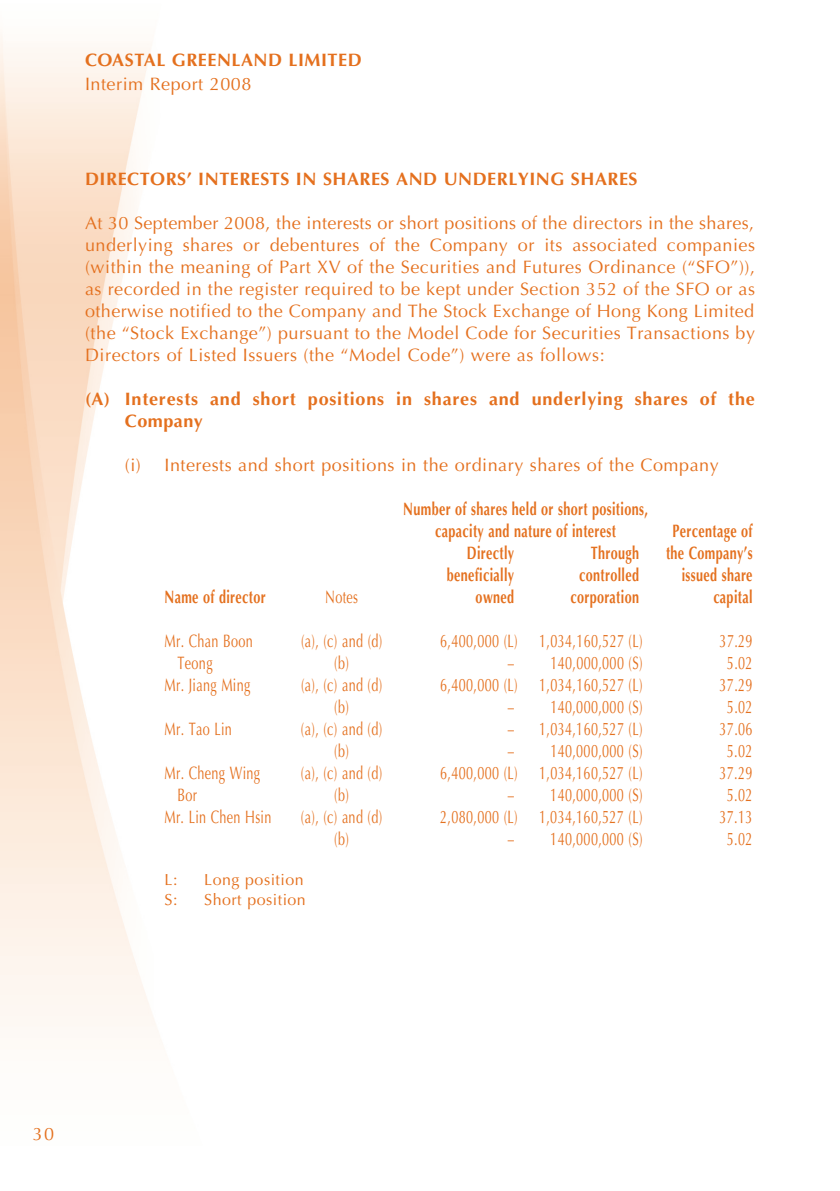
<style>
.page{position:relative;width:840px;height:1191px;background:#fff}
.page>*{position:absolute;margin:0;border:0;box-sizing:border-box;transform-origin:0 0}
.t1{font:18px/22px "Optima LT Std";letter-spacing:.03em;color:#e4701e;text-align:justify}
.t2{font:18px/22px "Optima LT Std";letter-spacing:.03em;color:#e4701e;scale:.7 1}
.t3{font:700 18px/22px "Optima LT Std";letter-spacing:.03em;color:#e4701e;text-align:right;scale:.7 1}
.t4{font:700 18px/22px "Optima LT Std";letter-spacing:.03em;color:#e4701e}
.t5{font:16px "Optima LT Std";letter-spacing:.03em;color:#e4701e}
</style>
<div class="page">
<img style="left:0;top:34px;width:161px;height:1010px">
<p class="t4" style="left:85px;top:49px;width:25px">Coasta</p>
<p class="t4" style="left:156px;top:49px;width:42px">l Green</p>
<p class="t4" style="left:231px;top:49px;width:24px">land</p>
<p class="t4" style="left:288px;top:49px;width:12px">Limited</p>
<p class="t1" style="left:85px;top:73px;width:168px">Interim Report 2008</p>
<p class="t4" style="left:85px;top:168px;width:553px">DIRECTORS’ INTERESTS IN SHARES AND UNDERLYING SHARES</p>
<p class="t1" style="left:85px;top:212px;width:671px">At 30 September 2008, the interests or short positions of the directors in the shares, underlying shares or debentures of the Company or its associated companies (within the meaning of Part XV of the Securities and Futures Ordinance (“SFO”)), as recorded in the register required to be kept under Section 352 of the SFO or as otherwise notified to the Company and The Stock Exchange of Hong Kong Limited (the “Stock Exchange”) pursuant to the Model Code for Securities Transactions by Directors of Listed Issuers (the “Model Code”) were as follows:</p>
<p class="t4" style="left:125px;top:388px;width:631px;text-indent:-40px">(A) Interests and short positions in shares and underlying shares of the<br>Company</p>
<p class="t1" style="left:125px;top:454px;width:595px">(i) Interests and short positions in the ordinary shares of the Company</p>
<p class="t3" style="left:164px;top:586px;width:146px">Name of director</p>
<p class="t2" style="left:325px;top:586px;width:49px">Notes</p>
<p class="t3" style="left:403px;top:498px;width:351px;text-align:center">Number of shares held or short positions, capacity and nature of interest</p>
<p class="t3" style="left:446px;top:542px;width:98px">Directly beneficially owned</p>
<p class="t3" style="left:570px;top:542px;width:100px">Through controlled corporation</p>
<p class="t3" style="left:665px;top:520px;width:125px">Percentage of the Company’s issued share capital</p>
<p class="t2" style="left:177px;top:630px;width:109px;text-indent:-13px">Mr. Chan Boon<br>Teong</p>
<p class="t2" style="left:301px;top:630px;width:118px">(a), (c) and (d)</p>
<p class="t2" style="left:440px;top:630px;width:290px">6,400,000 (L) 1,034,160,527 (L)</p>
<p class="t2" style="left:719px;top:630px;width:49px">37.29</p>
<p class="t2" style="left:334px;top:652px;width:23px">(b)</p>
<p class="t2" style="left:507px;top:652px;width:194px">– 140,000,000 (S)</p>
<p class="t2" style="left:726px;top:652px;width:38px">5.02</p>
<p class="t2" style="left:164px;top:674px;width:124px">Mr. Jiang Ming</p>
<p class="t2" style="left:301px;top:674px;width:118px">(a), (c) and (d)</p>
<p class="t2" style="left:440px;top:674px;width:290px">6,400,000 (L) 1,034,160,527 (L)</p>
<p class="t2" style="left:719px;top:674px;width:49px">37.29</p>
<p class="t2" style="left:334px;top:696px;width:23px">(b)</p>
<p class="t2" style="left:507px;top:696px;width:194px">– 140,000,000 (S)</p>
<p class="t2" style="left:726px;top:696px;width:38px">5.02</p>
<p class="t2" style="left:164px;top:718px;width:98px">Mr. Tao Lin</p>
<p class="t2" style="left:301px;top:718px;width:118px">(a), (c) and (d)</p>
<p class="t2" style="left:507px;top:718px;width:194px">– 1,034,160,527 (L)</p>
<p class="t2" style="left:719px;top:718px;width:49px">37.06</p>
<p class="t2" style="left:334px;top:740px;width:23px">(b)</p>
<p class="t2" style="left:507px;top:740px;width:194px">– 140,000,000 (S)</p>
<p class="t2" style="left:726px;top:740px;width:38px">5.02</p>
<p class="t2" style="left:177px;top:762px;width:120px;text-indent:-13px">Mr. Cheng Wing<br>Bor</p>
<p class="t2" style="left:301px;top:762px;width:118px">(a), (c) and (d)</p>
<p class="t2" style="left:440px;top:762px;width:290px">6,400,000 (L) 1,034,160,527 (L)</p>
<p class="t2" style="left:719px;top:762px;width:49px">37.29</p>
<p class="t2" style="left:334px;top:784px;width:23px">(b)</p>
<p class="t2" style="left:507px;top:784px;width:194px">– 140,000,000 (S)</p>
<p class="t2" style="left:726px;top:784px;width:38px">5.02</p>
<p class="t2" style="left:164px;top:806px;width:154px">Mr. Lin Chen Hsin</p>
<p class="t2" style="left:301px;top:806px;width:118px">(a), (c) and (d)</p>
<p class="t2" style="left:440px;top:806px;width:290px">2,080,000 (L) 1,034,160,527 (L)</p>
<p class="t2" style="left:719px;top:806px;width:49px">37.13</p>
<p class="t2" style="left:334px;top:828px;width:23px">(b)</p>
<p class="t2" style="left:507px;top:828px;width:194px">– 140,000,000 (S)</p>
<p class="t2" style="left:726px;top:828px;width:38px">5.02</p>
<p class="t5" style="left:164px;top:870px;width:14px">L:</p>
<p class="t5" style="left:204px;top:870px;width:101px">Long position</p>
<p class="t5" style="left:164px;top:890px;width:14px">S:</p>
<p class="t5" style="left:204px;top:890px;width:103px">Short position</p>
<p class="t1" style="left:33px;top:1123px;width:23px">30</p>
</div>
